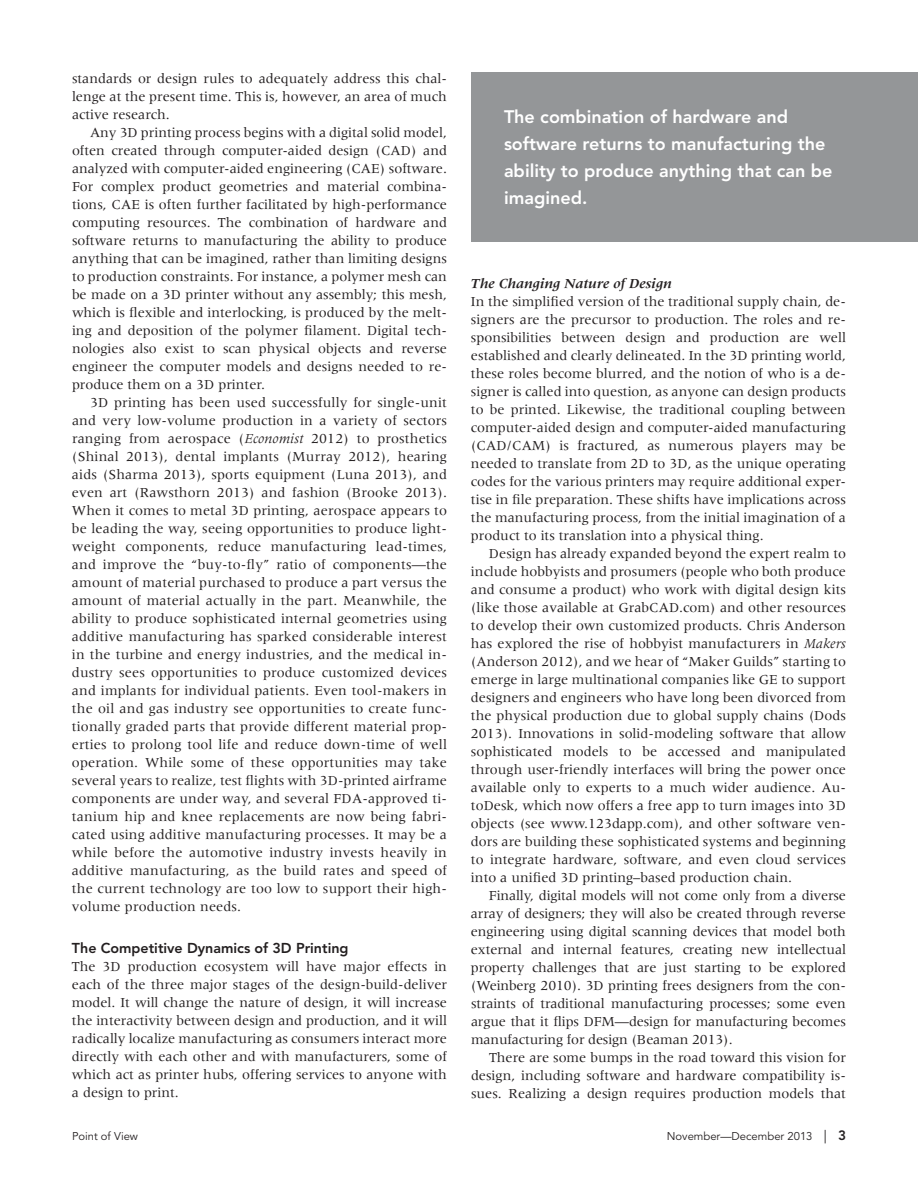
<style>
.page{position:relative;width:918px;height:1188px;background:#fff}
.page>*{position:absolute;margin:0;border:0;box-sizing:border-box;transform-origin:0 0}
.t1{font:800 18px/27px "Avenir";color:#fff}
.t2{font:14.25px/18px "Meridien";color:#231f20;text-align:justify}
.t3{font:800 14.25px "Avenir";color:#231f20}
.t4{font:italic 700 14.25px "Meridien";color:#231f20}
.t5{font:11.25px "Avenir";color:#231f20}
.s1{font-style:italic}
.s2{font-size:13.5px}
.s3{font-weight:800;font-size:13.5px}
</style>
<div class="page">
<div style="left:471px;top:72px;width:447px;height:170px;background:#949698"></div>
<p class="t2" style="left:72px;top:71px;width:377px">standards or design rules to adequately address this chal&shy;lenge at the present time. This is, however, an area of much active research.</p>
<p class="t2" style="left:72px;top:125px;width:377px;text-indent:18px">Any 3D printing process begins with a digital solid model, often created through computer-aided design (CAD) and analyzed with computer-aided engineering (CAE) software.<br>For complex product geometries and material combina&shy;tions, CAE is often further facilitated by high-performance computing resources. The combination of hardware and software returns to manufacturing the ability to produce anything that can be imagined, rather than limiting designs to production constraints. For instance, a polymer mesh can be made on a 3D printer without any assembly; this mesh, which is flexible and interlocking, is produced by the melt&shy;ing and deposition of the polymer filament. Digital tech&shy;nologies also exist to scan physical objects and reverse engineer the computer models and designs needed to re&shy;produce them on a 3D printer.</p>
<p class="t2" style="left:72px;top:395px;width:377px;text-indent:18px">3D printing has been used successfully for single-unit and very low-volume production in a variety of sectors ranging from aerospace ( <span class="s1">Economist</span> 2012 ) to prosthetics ( Shinal 2013 ), dental implants ( Murray 2012 ), hearing aids ( Sharma 2013 ), sports equipment ( Luna 2013 ), and even art ( Rawsthorn 2013 ) and fashion ( Brooke 2013 ).<br>When it comes to metal 3D printing, aerospace appears to be leading the way, seeing opportunities to produce light&shy;weight components, reduce manufacturing lead-times, and improve the “buy-to-fly” ratio of components—the amount of material purchased to produce a part versus the amount of material actually in the part. Meanwhile, the ability to produce sophisticated internal geometries using additive manufacturing has sparked considerable interest in the turbine and energy industries, and the medical in&shy;dustry sees opportunities to produce customized devices and implants for individual patients. Even tool-makers in the oil and gas industry see opportunities to create func&shy;tionally graded parts that provide different material prop&shy;erties to prolong tool life and reduce down-time of well operation. While some of these opportunities may take several years to realize, test flights with 3D-printed airframe components are under way, and several FDA-approved ti&shy;tanium hip and knee replacements are now being fabri&shy;cated using additive manufacturing processes. It may be a while before the automotive industry invests heavily in additive manufacturing, as the build rates and speed of the current technology are too low to support their high&shy;volume production needs.</p>
<p class="t3" style="left:72px;top:942px;width:278px">The Competitive Dynamics of 3D Printing</p>
<p class="t2" style="left:72px;top:959px;width:377px">The 3D production ecosystem will have major effects in each of the three major stages of the design-build-deliver model. It will change the nature of design, it will increase the interactivity between design and production, and it will radically localize manufacturing as consumers interact more directly with each other and with manufacturers, some of which act as printer hubs, offering services to anyone with a design to print.</p>
<p class="t1" style="left:504px;top:105px;width:330px">The combination of hardware and software returns to manufacturing the ability to produce anything that can be imagined.</p>
<p class="t4" style="left:471px;top:278px;width:202px">The Changing Nature of Design</p>
<p class="t2" style="left:471px;top:293px;width:377px">In the simplified version of the traditional supply chain, de&shy;signers are the precursor to production. The roles and re&shy;sponsibilities between design and production are well established and clearly delineated. In the 3D printing world, these roles become blurred, and the notion of who is a de&shy;signer is called into question, as anyone can design products to be printed. Likewise, the traditional coupling between computer-aided design and computer-aided manufacturing (CAD/CAM) is fractured, as numerous players may be needed to translate from 2D to 3D, as the unique operating codes for the various printers may require additional exper&shy;tise in file preparation. These shifts have implications across the manufacturing process, from the initial imagination of a product to its translation into a physical thing.</p>
<p class="t2" style="left:471px;top:545px;width:377px;text-indent:18px">Design has already expanded beyond the expert realm to include hobbyists and prosumers (people who both produce and consume a product) who work with digital design kits (like those available at GrabCAD.com ) and other resources to develop their own customized products. Chris Anderson has explored the rise of hobbyist manufacturers in <span class="s1">Makers </span>( Anderson 2012 ), and we hear of “Maker Guilds” starting to emerge in large multinational companies like GE to support designers and engineers who have long been divorced from the physical production due to global supply chains ( Dods 2013 ). Innovations in solid-modeling software that allow sophisticated models to be accessed and manipulated through user-friendly interfaces will bring the power once available only to experts to a much wider audience. Au&shy;toDesk, which now offers a free app to turn images into 3D objects (see www.123dapp.com ), and other software ven&shy;dors are building these sophisticated systems and beginning to integrate hardware, software, and even cloud services into a unified 3D printing–based production chain.</p>
<p class="t2" style="left:471px;top:887px;width:377px;text-indent:18px">Finally, digital models will not come only from a diverse array of designers; they will also be created through reverse engineering using digital scanning devices that model both external and internal features, creating new intellectual property challenges that are just starting to be explored ( Weinberg 2010 ). 3D printing frees designers from the con&shy;straints of traditional manufacturing processes; some even argue that it flips DFM—design for manufacturing becomes manufacturing for design ( Beaman 2013 ).</p>
<p class="t2" style="left:471px;top:1049px;width:377px;text-indent:18px">There are some bumps in the road toward this vision for design, including software and hardware compatibility is&shy;sues. Realizing a design requires production models that</p>
<p class="t5" style="left:72px;top:1132px;width:68px">Point of View</p>
<p class="t5" style="left:667px;top:1132px;width:181px">November—December 2013 <span class="s2">|</span> <span class="s3">3</span></p>
</div>
